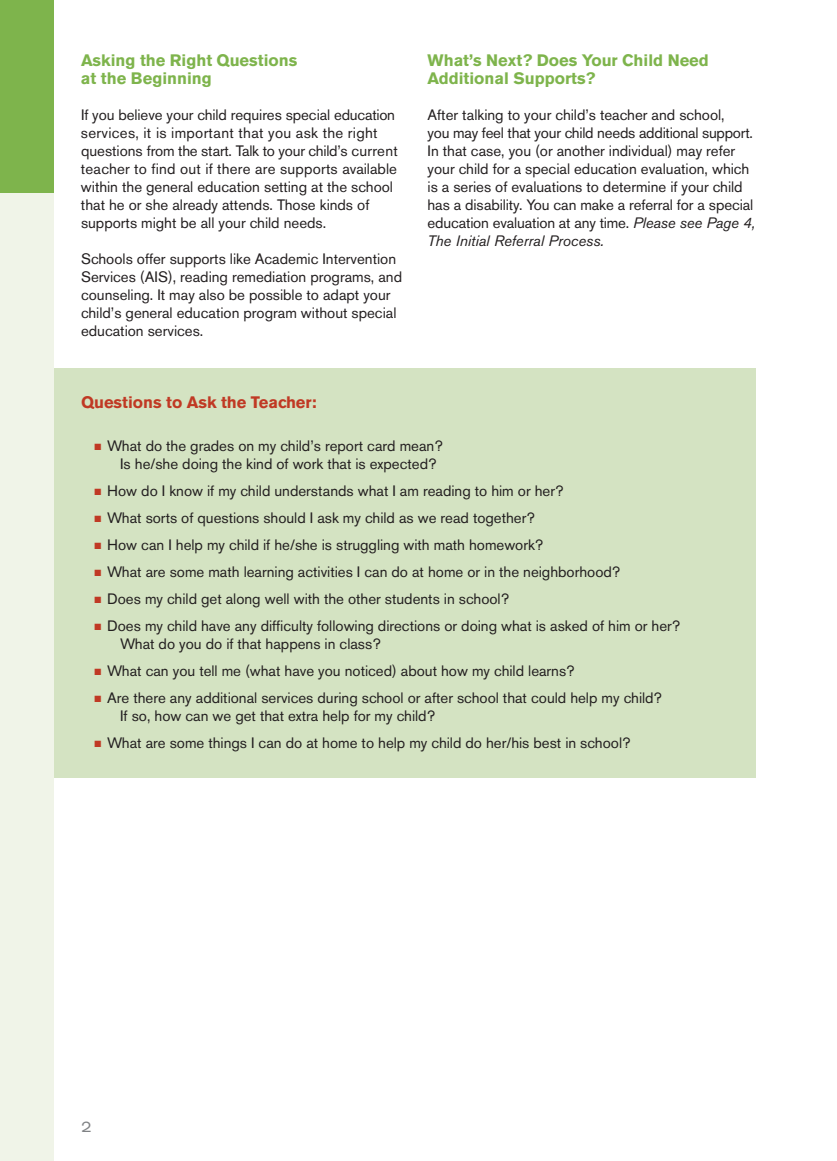
<style>
.page{position:relative;width:837px;height:1161px;background:#fff}
.page>*{position:absolute;margin:0;border:0;box-sizing:border-box;transform-origin:0 0}
.t1{font:700 16.5px/18px "Akzidenz Grotesk BE";color:#7eb44c}
.t2{font:700 16.5px "Akzidenz Grotesk BE";color:#c03924}
.t3{font:15px/18px "Akzidenz Grotesk BE";color:#231f20}
.t4{font:expanded 15px "Akzidenz Grotesk BE";color:#808285}
.s1{font-style:italic}
.s2{color:#c03924}
</style>
<div class="page">
<div style="left:0;top:0;width:54px;height:194px;background:#7eb44c"></div>
<div style="left:0;top:194px;width:54px;height:967px;background:#f0f4e8"></div>
<div style="left:54px;top:368px;width:702px;height:409px;background:#d4e3c2"></div>
<p class="t1" style="left:81px;top:52px;width:218px">Asking the Right Questions at the Beginning</p>
<p class="t3" style="left:81px;top:107px;width:318px">If you believe your child requires special education services, it is important that you ask the right questions from the start. Talk to your child’s current teacher to find out if there are supports available within the general education setting at the school that he or she already attends. Those kinds of supports might be all your child needs.</p>
<p class="t3" style="left:81px;top:251px;width:323px">Schools offer supports like Academic Intervention Services (AIS), reading remediation programs, and counseling. It may also be possible to adapt your child’s general education program without special education services.</p>
<p class="t1" style="left:428px;top:52px;width:283px">What’s Next? Does Your Child Need<br>Additional Supports?</p>
<p class="t3" style="left:428px;top:107px;width:329px">After talking to your child’s teacher and school,<br>you may feel that your child needs additional support.<br>In that case, you (or another individual) may refer your child for a special education evaluation, which is a series of evaluations to determine if your child has a disability. You can make a referral for a special education evaluation at any time. <span class="s1">Please see Page 4, The Initial Referral Process.</span></p>
<p class="t2" style="left:81px;top:396px;width:237px">Questions to Ask the Teacher:</p>
<p class="t3" style="left:120px;top:439px;width:324px;text-indent:-26px"><span class="s2">■</span> What do the grades on my child’s report card mean?<br>Is he/she doing the kind of work that is expected?</p>
<p class="t3" style="left:94px;top:484px;width:471px"><span class="s2">■</span> How do I know if my child understands what I am reading to him or her?</p>
<p class="t3" style="left:94px;top:511px;width:442px"><span class="s2">■</span> What sorts of questions should I ask my child as we read together?</p>
<p class="t3" style="left:94px;top:538px;width:450px"><span class="s2">■</span> How can I help my child if he/she is struggling with math homework?</p>
<p class="t3" style="left:94px;top:565px;width:527px"><span class="s2">■</span> What are some math learning activities I can do at home or in the neighborhood?</p>
<p class="t3" style="left:94px;top:592px;width:416px"><span class="s2">■</span> Does my child get along well with the other students in school?</p>
<p class="t3" style="left:120px;top:619px;width:562px;text-indent:-26px"><span class="s2">■</span> Does my child have any difficulty following directions or doing what is asked of him or her?<br>What do you do if that happens in class?</p>
<p class="t3" style="left:94px;top:664px;width:482px"><span class="s2">■</span> What can you tell me (what have you noticed) about how my child learns?</p>
<p class="t3" style="left:120px;top:691px;width:543px;text-indent:-26px"><span class="s2">■</span> Are there any additional services during school or after school that could help my child?<br>If so, how can we get that extra help for my child?</p>
<p class="t3" style="left:94px;top:736px;width:538px"><span class="s2">■</span> What are some things I can do at home to help my child do her/his best in school?</p>
<p class="t4" style="left:81px;top:1121px;width:12px">2</p>
</div>
